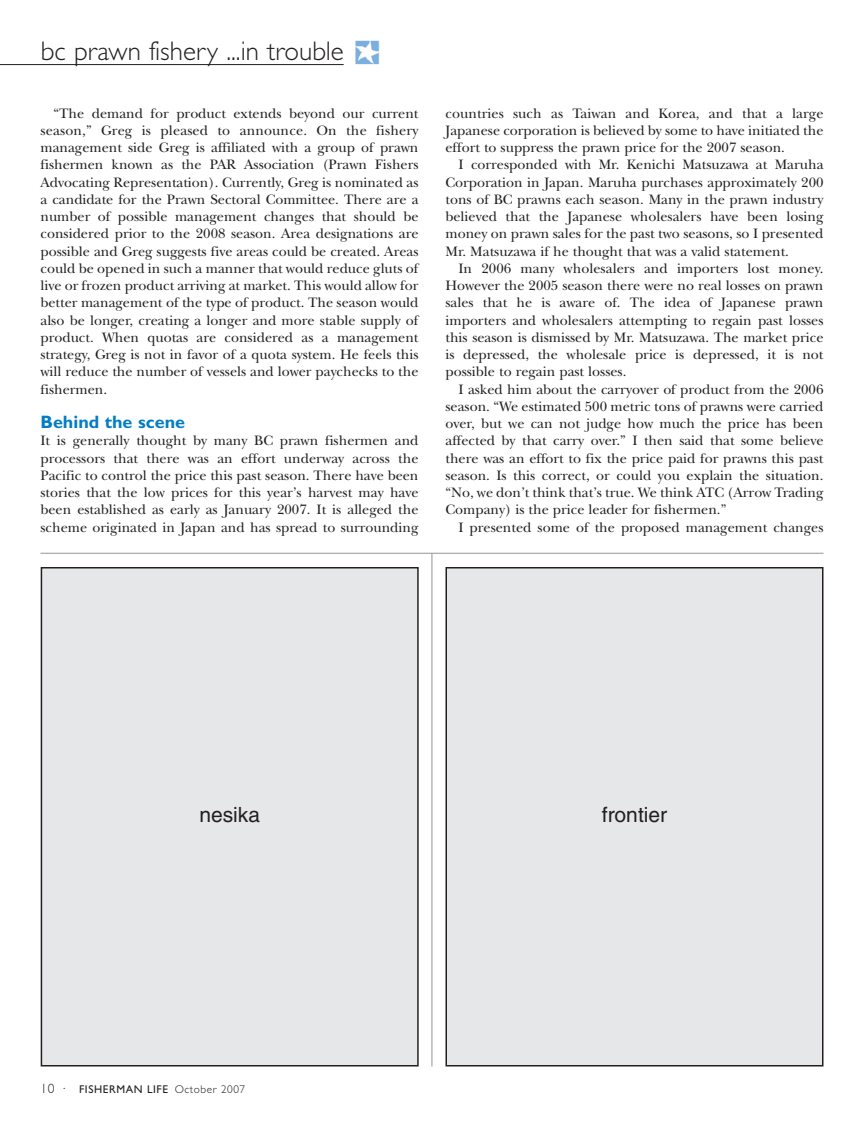
<style>
.page{position:relative;width:864px;height:1134px;background:#fff}
.page>*{position:absolute;margin:0;border:0;box-sizing:border-box;transform-origin:0 0}
.t1{font:300 27px "Gill Sans";color:#231f20}
.t2{font:21px "Helvetica";color:#231f20}
.t3{font:700 18px "Gill Sans";color:#007dc5}
.t4{font:14.25px/17.2px "New Baskerville";color:#231f20;text-align:justify}
.t5{font:11.25px "Gill Sans";letter-spacing:.05em;color:#231f20}
.s1{font-weight:300;font-size:13.5px}
.s2{font-weight:300}
</style>
<div class="page">
<hr style="left:0;top:64px;width:344px;height:1px;background:#231f20">
<img style="left:355px;top:40px;width:25px;height:25px">
<hr style="left:40px;top:553px;width:784px;height:1px;background:#939598">
<hr style="left:432px;top:553px;width:1px;height:513px;background:#939598">
<div style="left:42px;top:568px;width:375px;height:497px;background:#e6e7e8"></div>
<div style="left:41px;top:567px;width:378px;height:499px;border:2px solid #231f20"></div>
<div style="left:447px;top:568px;width:375px;height:497px;background:#e6e7e8"></div>
<div style="left:446px;top:567px;width:378px;height:499px;border:2px solid #231f20"></div>
<h1 class="t1" style="left:41px;top:41px;width:304px">bc prawn fishery ...in trouble</h1>
<p class="t4" style="left:40px;top:106px;width:380px;text-indent:13px">“The demand for product extends beyond our current season,” Greg is pleased to announce. On the fishery management side Greg is affiliated with a group of prawn fishermen known as the PAR Association (Prawn Fishers Advocating Representation). Currently, Greg is nominated as a candidate for the Prawn Sectoral Committee. There are a number of possible management changes that should be considered prior to the 2008 season. Area designations are possible and Greg suggests five areas could be created. Areas could be opened in such a manner that would reduce gluts of live or frozen product arriving at market. This would allow for better management of the type of product. The season would also be longer, creating a longer and more stable supply of product. When quotas are considered as a management strategy, Greg is not in favor of a quota system. He feels this will reduce the number of vessels and lower paychecks to the fishermen.</p>
<p class="t3" style="left:40px;top:416px;width:146px">Behind the scene</p>
<p class="t4" style="left:40px;top:434px;width:380px">It is generally thought by many BC prawn fishermen and processors that there was an effort underway across the Pacific to control the price this past season. There have been stories that the low prices for this year’s harvest may have been established as early as January 2007. It is alleged the scheme originated in Japan and has spread to surrounding</p>
<p class="t4" style="left:446px;top:106px;width:380px">countries such as Taiwan and Korea, and that a large Japanese corporation is believed by some to have initiated the effort to suppress the prawn price for the 2007 season.</p>
<p class="t4" style="left:446px;top:158px;width:380px;text-indent:13px">I corresponded with Mr. Kenichi Matsuzawa at Maruha Corporation in Japan. Maruha purchases approximately 200 tons of BC prawns each season. Many in the prawn industry believed that the Japanese wholesalers have been losing money on prawn sales for the past two seasons, so I presented Mr. Matsuzawa if he thought that was a valid statement.</p>
<p class="t4" style="left:446px;top:261px;width:380px;text-indent:13px">In 2006 many wholesalers and importers lost money.<br>However the 2005 season there were no real losses on prawn sales that he is aware of. The idea of Japanese prawn importers and wholesalers attempting to regain past losses this season is dismissed by Mr. Matsuzawa. The market price is depressed, the wholesale price is depressed, it is not possible to regain past losses.</p>
<p class="t4" style="left:446px;top:382px;width:380px;text-indent:13px">I asked him about the carryover of product from the 2006 season. “We estimated 500 metric tons of prawns were carried over, but we can not judge how much the price has been affected by that carry over.” I then said that some believe there was an effort to fix the price paid for prawns this past season. Is this correct, or could you explain the situation. “No, we don’t think that’s true. We think ATC (Arrow Trading Company) is the price leader for fishermen.”</p>
<p class="t4" style="left:458px;top:520px;width:367px">I presented some of the proposed management changes</p>
<h2 class="t2" style="left:199px;top:807px;width:62px">nesika</h2>
<h2 class="t2" style="left:602px;top:807px;width:67px">frontier</h2>
<p class="t5" style="left:40px;top:1085px;width:206px"><span class="s1">10 ·</span> FISHERMAN LIFE <span class="s2">October 2007</span></p>
</div>
